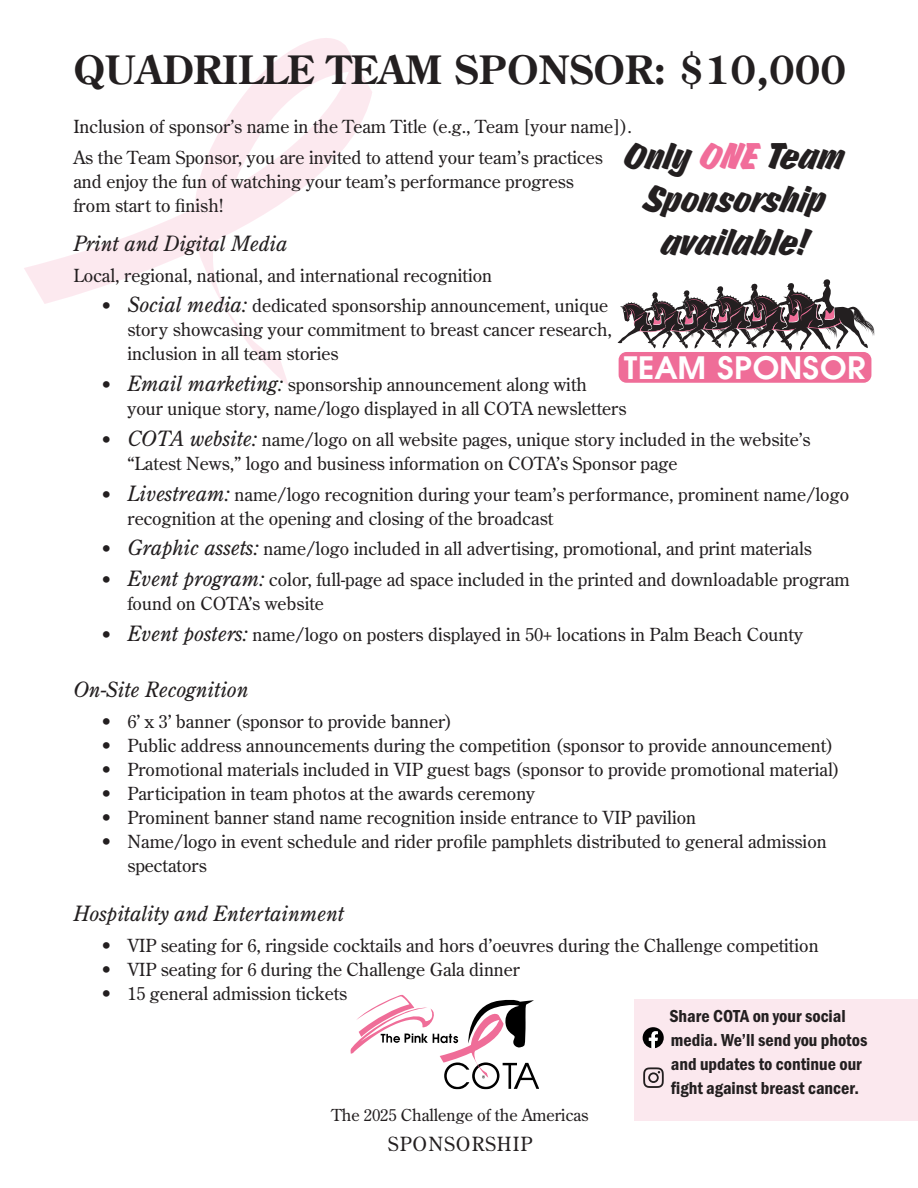
<style>
.page{position:relative;width:918px;height:1188px;background:#fff}
.page>*{position:absolute;margin:0;border:0;box-sizing:border-box;transform-origin:0 0}
.t1{font:700 39px "Century Old Style Std";color:#231f20}
.t2{font:italic 36px/43.2px "Churchward Brush";color:#231f20;text-align:center}
.t3{font:28.35px "Avant Garde Demi";color:#fff}
.t4{font:italic 21px "Century Old Style Std";color:#231f20}
.t5{font:19.5px "Century Old Style Std";letter-spacing:.05em;color:#231f20}
.t6{font:18px/24px "Century Old Style Std";color:#231f20}
.t7{font:18px/24px "Franklin Gothic URW Con Dem";color:#231f20}
.t8{font:16.5px "Century Old Style Std";color:#231f20}
.s1{font-style:italic;font-size:21px}
.s2{color:#f16d9a}
</style>
<div class="page">
<svg style="left:24px;top:38px;width:348px;height:348px"></svg>
<svg style="left:350px;top:995px;width:189px;height:94px"></svg>
<div style="left:634px;top:999px;width:284px;height:121px;background:#fbe8ee"></div>
<svg style="left:643px;top:1027px;width:21px;height:21px"></svg>
<svg style="left:643px;top:1067px;width:21px;height:21px"></svg>
<div style="left:619px;top:352px;width:252px;height:31px;background:#ef6d98;border-radius:8px"></div>
<svg style="left:618px;top:279px;width:256px;height:72px"></svg>
<h1 class="t1" style="left:73px;top:44px;width:774px">QUADRILLE TEAM SPONSOR: $10,000</h1>
<p class="t6" style="left:73px;top:111px;width:560px;line-height:30.8px">Inclusion of sponsor’s name in the Team Title (e.g., Team [your name]).<br>As the Team Sponsor, you are invited to attend your team’s practices</p>
<p class="t6" style="left:73px;top:169px;width:502px">and enjoy the fun of watching your team’s performance progress from start to finish!</p>
<p class="t4" style="left:73px;top:230px;width:215px">Print and Digital Media</p>
<p class="t6" style="left:73px;top:263px;width:420px">Local, regional, national, and international recognition</p>
<p class="t6" style="left:127px;top:293px;width:486px;text-indent:-27px">• <span class="s1">Social media:</span> dedicated sponsorship announcement, unique story showcasing your commitment to breast cancer research, inclusion in all team stories</p>
<p class="t6" style="left:127px;top:372px;width:501px;text-indent:-27px">• <span class="s1">Email marketing:</span> sponsorship announcement along with your unique story, name/logo displayed in all COTA newsletters</p>
<p class="t6" style="left:127px;top:427px;width:685px;text-indent:-27px">• <span class="s1">COTA website:</span> name/logo on all website pages, unique story included in the website’s “Latest News,” logo and business information on COTA’s Sponsor page</p>
<p class="t6" style="left:127px;top:482px;width:723px;text-indent:-27px">• <span class="s1">Livestream:</span> name/logo recognition during your team’s performance, prominent name/logo recognition at the opening and closing of the broadcast</p>
<p class="t6" style="left:100px;top:536px;width:713px">• <span class="s1">Graphic assets:</span> name/logo included in all advertising, promotional, and print materials</p>
<p class="t6" style="left:127px;top:567px;width:724px;text-indent:-27px">• <span class="s1">Event program:</span> color, full-page ad space included in the printed and downloadable program found on COTA’s website</p>
<p class="t6" style="left:100px;top:622px;width:704px">• <span class="s1">Event posters:</span> name/logo on posters displayed in 50+ locations in Palm Beach County</p>
<p class="t4" style="left:73px;top:676px;width:177px">On-Site Recognition</p>
<p class="t6" style="left:100px;top:709px;width:353px">• 6’ x 3’ banner (sponsor to provide banner)</p>
<p class="t6" style="left:100px;top:733px;width:735px">• Public address announcements during the competition (sponsor to provide announcement)</p>
<p class="t6" style="left:100px;top:757px;width:741px">• Promotional materials included in VIP guest bags (sponsor to provide promotional material)</p>
<p class="t6" style="left:100px;top:781px;width:436px">• Participation in team photos at the awards ceremony</p>
<p class="t6" style="left:100px;top:805px;width:597px">• Prominent banner stand name recognition inside entrance to VIP pavilion</p>
<p class="t6" style="left:127px;top:829px;width:701px;text-indent:-27px">• Name/logo in event schedule and rider profile pamphlets distributed to general admission spectators</p>
<p class="t4" style="left:73px;top:901px;width:272px">Hospitality and Entertainment</p>
<p class="t6" style="left:100px;top:933px;width:720px">• VIP seating for 6, ringside cocktails and hors d’oeuvres during the Challenge competition</p>
<p class="t6" style="left:100px;top:957px;width:421px">• VIP seating for 6 during the Challenge Gala dinner</p>
<p class="t6" style="left:100px;top:981px;width:248px">• 15 general admission tickets</p>
<h2 class="t2" style="left:623px;top:133px;width:222px">Only <span class="s2">ONE</span> Team<br>Sponsorship available!</h2>
<h3 class="t3" style="left:623px;top:348px;width:244px">TEAM SPONSOR</h3>
<p class="t8" style="left:331px;top:1104px;width:259px">The 2025 Challenge of the Americas</p>
<p class="t5" style="left:388px;top:1131px;width:146px">SPONSORSHIP</p>
<p class="t7" style="left:669px;top:1004px;width:200px">Share COTA on your social media. We’ll send you photos and updates to continue our fight against breast cancer.</p>
</div>
